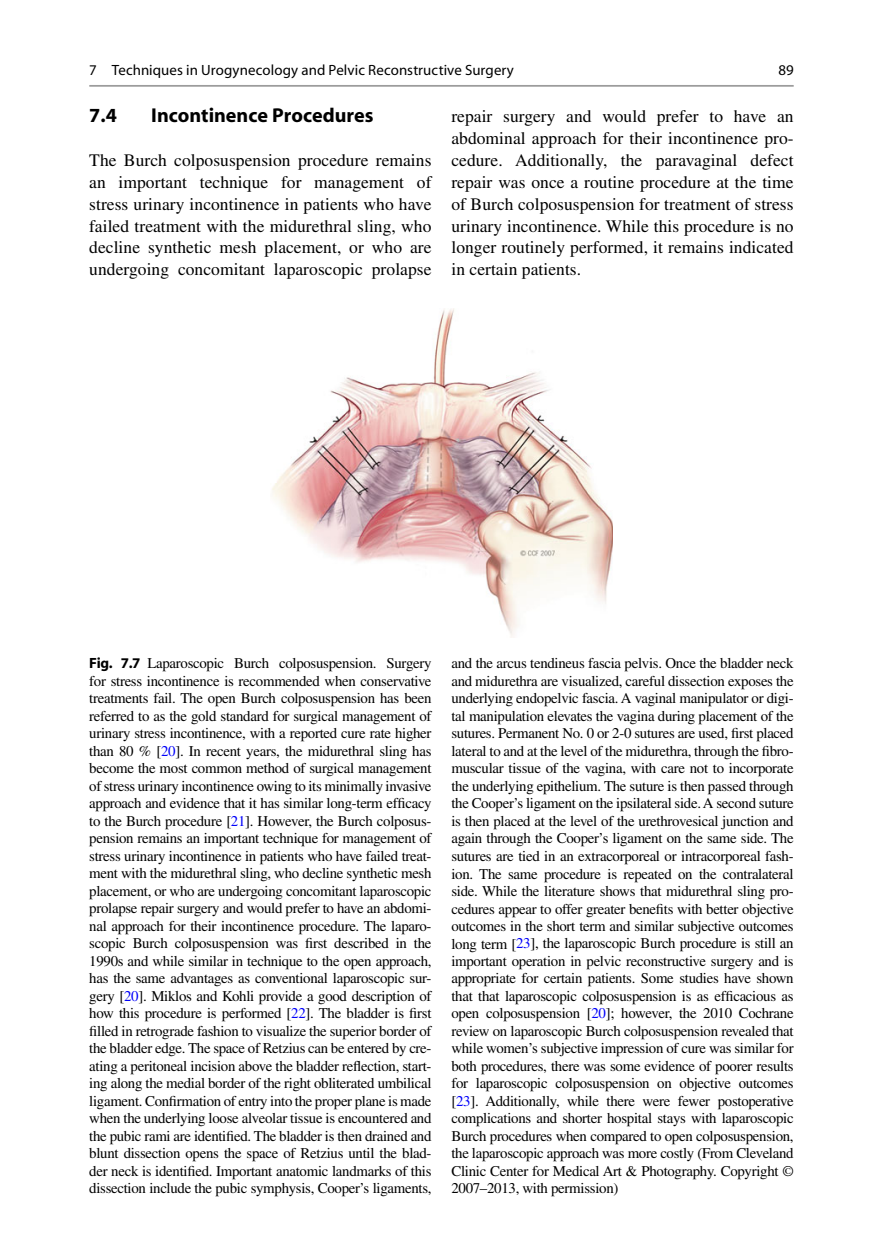
<style>
.page{position:relative;width:883px;height:1260px;background:#fff}
.page>*{position:absolute;margin:0;border:0;box-sizing:border-box;transform-origin:0 0}
.t1{font:700 20.12px "Myriad";color:#000}
.t2{font:17.5px/21.9px "Times";letter-spacing:.005em;color:#000;text-align:justify}
.t3{font:14.88px/17.5px "Times";letter-spacing:-.02em;color:#000;text-align:justify}
.t4{font:14.88px "Myriad";letter-spacing:.01em;color:#000}
.s1{font-family:"Myriad";font-weight:700}
.s2{color:#0000fa}
</style>
<div class="page">
<img style="left:272px;top:308px;width:341px;height:329px">
<hr style="left:89px;top:85px;width:705px;height:2px;background:#9c9c9c">
<p class="t4" style="left:89px;top:64px;width:426px">7 Techniques in Urogynecology and Pelvic Reconstructive Surgery</p>
<p class="t4" style="left:778px;top:64px;width:17px">89</p>
<h1 class="t1" style="left:89px;top:108px;width:29px">7.4</h1>
<h1 class="t1" style="left:151px;top:108px;width:224px">Incontinence Procedures</h1>
<p class="t2" style="left:89px;top:151px;width:344px">The Burch colposuspension procedure remains an important technique for management of stress urinary incontinence in patients who have failed treatment with the midurethral sling, who decline synthetic mesh placement, or who are undergoing concomitant laparoscopic prolapse</p>
<p class="t2" style="left:451px;top:107px;width:344px">repair surgery and would prefer to have an abdominal approach for their incontinence pro&shy;cedure. Additionally, the paravaginal defect repair was once a routine procedure at the time of Burch colposuspension for treatment of stress urinary incontinence. While this procedure is no longer routinely performed, it remains indicated in certain patients.</p>
<p class="t3" style="left:89px;top:656px;width:344px"><span class="s1">Fig. 7.7</span> Laparoscopic Burch colposuspension. Surgery for stress incontinence is recommended when conservative treatments fail. The open Burch colposuspension has been referred to as the gold standard for surgical management of urinary stress incontinence, with a reported cure rate higher than 80 % [ <span class="s2">20</span> ]. In recent years, the midurethral sling has become the most common method of surgical management of stress urinary incontinence owing to its minimally invasive approach and evidence that it has similar long-term efficacy to the Burch procedure [ <span class="s2">21</span> ]. However, the Burch colposus&shy;pension remains an important technique for management of stress urinary incontinence in patients who have failed treat&shy;ment with the midurethral sling, who decline synthetic mesh placement, or who are undergoing concomitant laparoscopic prolapse repair surgery and would prefer to have an abdomi&shy;nal approach for their incontinence procedure. The laparo&shy;scopic Burch colposuspension was first described in the 1990s and while similar in technique to the open approach, has the same advantages as conventional laparoscopic sur&shy;gery [ <span class="s2">20</span> ]. Miklos and Kohli provide a good description of how this procedure is performed [ <span class="s2">22</span> ]. The bladder is first filled in retrograde fashion to visualize the superior border of the bladder edge. The space of Retzius can be entered by cre&shy;ating a peritoneal incision above the bladder reflection, start&shy;ing along the medial border of the right obliterated umbilical ligament. Confirmation of entry into the proper plane is made when the underlying loose alveolar tissue is encountered and the pubic rami are identified. The bladder is then drained and blunt dissection opens the space of Retzius until the blad&shy;der neck is identified. Important anatomic landmarks of this dissection include the pubic symphysis, Cooper’s ligaments,</p>
<p class="t3" style="left:451px;top:656px;width:344px">and the arcus tendineus fascia pelvis. Once the bladder neck and midurethra are visualized, careful dissection exposes the underlying endopelvic fascia. A vaginal manipulator or digi&shy;tal manipulation elevates the vagina during placement of the sutures. Permanent No. 0 or 2-0 sutures are used, first placed lateral to and at the level of the midurethra, through the fibro&shy;muscular tissue of the vagina, with care not to incorporate the underlying epithelium. The suture is then passed through the Cooper’s ligament on the ipsilateral side. A second suture is then placed at the level of the urethrovesical junction and again through the Cooper’s ligament on the same side. The sutures are tied in an extracorporeal or intracorporeal fash&shy;ion. The same procedure is repeated on the contralateral side. While the literature shows that midurethral sling pro&shy;cedures appear to offer greater benefits with better objective outcomes in the short term and similar subjective outcomes long term [ <span class="s2">23</span> ], the laparoscopic Burch procedure is still an important operation in pelvic reconstructive surgery and is appropriate for certain patients. Some studies have shown that that laparoscopic colposuspension is as efficacious as open colposuspension [ <span class="s2">20</span> ]; however, the 2010 Cochrane review on laparoscopic Burch colposuspension revealed that while women’s subjective impression of cure was similar for both procedures, there was some evidence of poorer results for laparoscopic colposuspension on objective outcomes [ <span class="s2">23</span> ]. Additionally, while there were fewer postoperative complications and shorter hospital stays with laparoscopic Burch procedures when compared to open colposuspension, the laparoscopic approach was more costly (From Cleveland Clinic Center for Medical Art &amp; Photography. Copyright © 2007–2013, with permission)</p>
</div>
